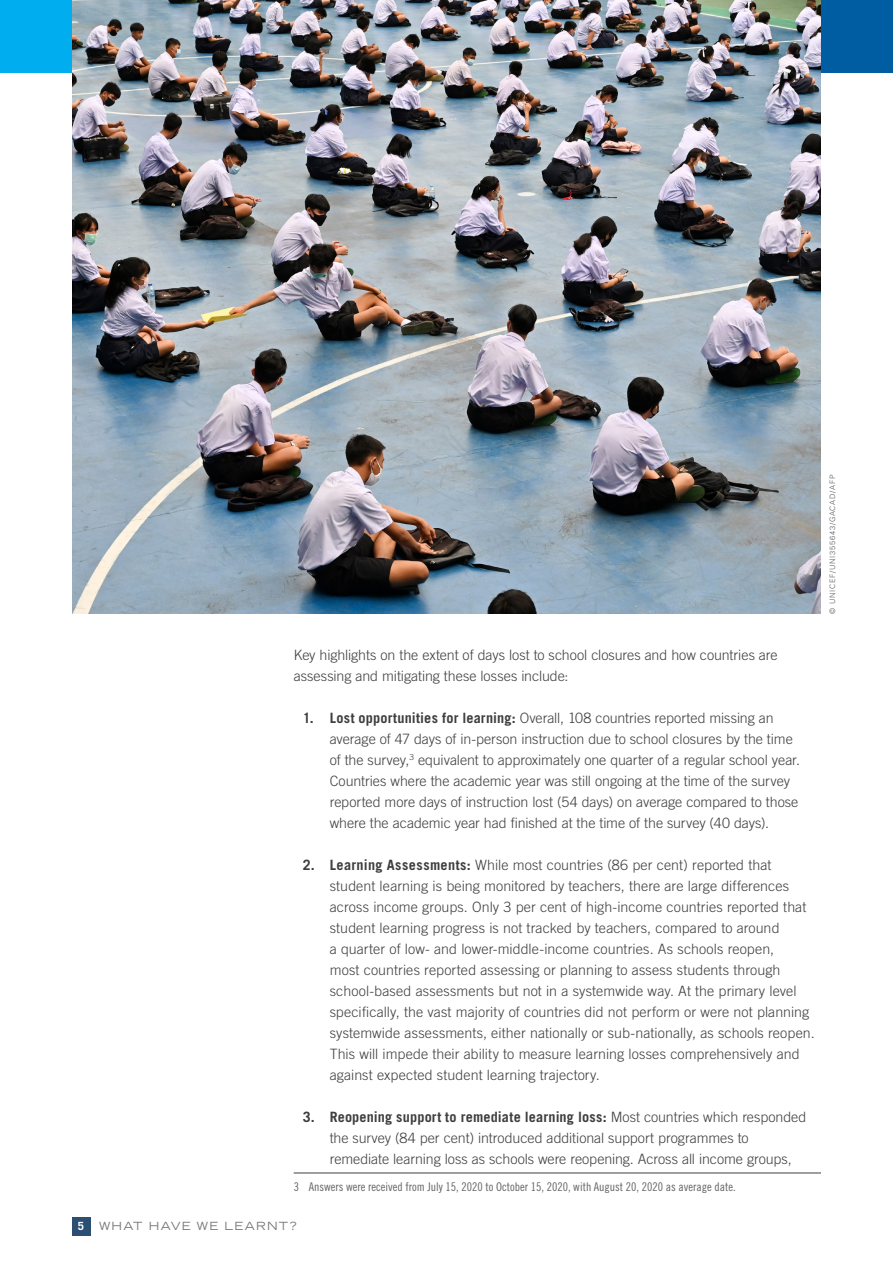
<style>
.page{position:relative;width:893px;height:1263px;background:#fff}
.page>*{position:absolute;margin:0;border:0;box-sizing:border-box;transform-origin:0 0}
.Text{font:300 14.25px/21px "Trade Gothic LT Std";color:#3e3e3f}
.Footnote{font:12px "Trade Gothic LT Std Cn 18";color:#636366}
.t1{font:expanded 11.25px "Trade Gothic LT Std";letter-spacing:.11em;color:#76787b}
.t2{font:700 11.25px "Trade Gothic LT Std";color:#fff}
.Photo_Credit{font:300 7.5px "Univers";letter-spacing:.1em;color:#57585a}
.s1{font-weight:700}
</style>
<div class="page">
<div style="left:72px;top:1217px;width:18px;height:18px;background:#2a4f72"></div>
<svg style="left:0;top:0;width:893px;height:72px;background:#0085c8"></svg>
<hr style="left:294px;top:1173px;width:527px;height:1px;background:#3e3e3f">
<img style="left:72px;top:0;width:749px;height:614px">
<p class="Text" style="left:294px;top:644px;width:485px">Key highlights on the extent of days lost to school closures and how countries are assessing and mitigating these losses include:</p>
<p class="Text" style="left:330px;top:707px;width:472px;text-indent:-27px"><span class="s1">1. Lost opportunities for learning:</span> Overall, 108 countries reported missing an average of 47 days of in-person instruction due to school closures by the time of the survey,<sup>3</sup> equivalent to approximately one quarter of a regular school year.<br>Countries where the academic year was still ongoing at the time of the survey reported more days of instruction lost (54 days) on average compared to those where the academic year had finished at the time of the survey (40 days).</p>
<p class="Text" style="left:330px;top:854px;width:486px;text-indent:-27px"><span class="s1">2. Learning Assessments:</span> While most countries (86 per cent) reported that student learning is being monitored by teachers, there are large differences across income groups. Only 3 per cent of high-income countries reported that student learning progress is not tracked by teachers, compared to around<br>a quarter of low- and lower-middle-income countries. As schools reopen,<br>most countries reported assessing or planning to assess students through school-based assessments but not in a systemwide way. At the primary level specifically, the vast majority of countries did not perform or were not planning systemwide assessments, either nationally or sub-nationally, as schools reopen.<br>This will impede their ability to measure learning losses comprehensively and against expected student learning trajectory.</p>
<p class="Text" style="left:330px;top:1106px;width:478px;text-indent:-27px"><span class="s1">3. Reopening support to remediate learning loss:</span> Most countries which responded the survey (84 per cent) introduced additional support programmes to remediate learning loss as schools were reopening. Across all income groups,</p>
<p class="Footnote" style="left:294px;top:1179px;width:444px">3 Answers were received from July 15, 2020 to October 15, 2020, with August 20, 2020 as average date.</p>
<p class="t2" style="left:78px;top:1219px;width:8px">5</p>
<p class="t1" style="left:99px;top:1219px;width:199px">WHAT HAVE WE LEARNT?</p>
<p class="Photo_Credit" style="left:828px;top:614px;width:140px;rotate:-90deg">© UNICEF/UNI355643/GACAD/AFP</p>
</div>
